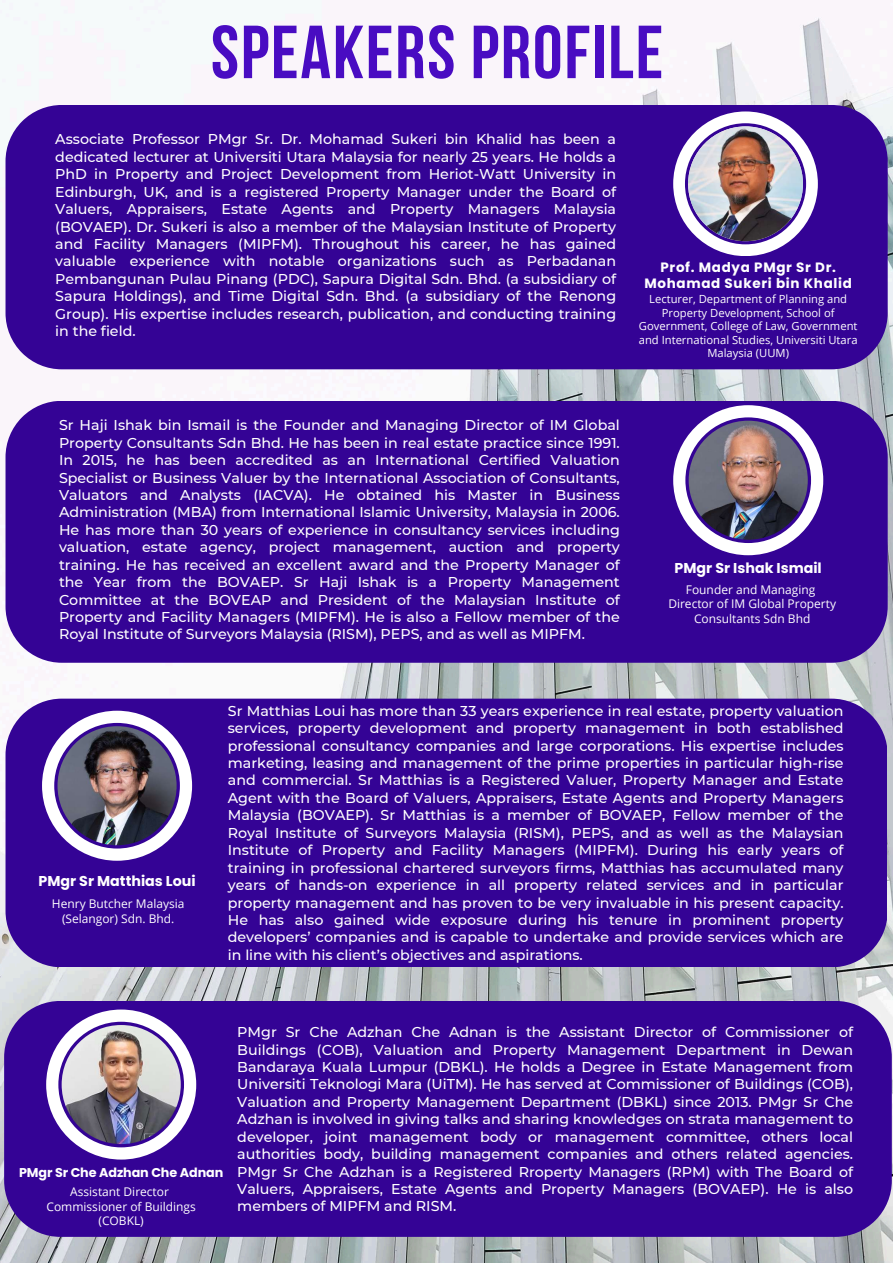
<style>
.page{position:relative;width:893px;height:1263px;background:#fff}
.page>*{position:absolute;margin:0;border:0;box-sizing:border-box;transform-origin:0 0}
.t1{font:75px "Bebas Neue Cyrillic";letter-spacing:.025em;color:#490cc2}
.t2{font:500 14.25px/17.4px "Montserrat";color:#fff;text-align:justify}
.t3{font:700 14.25px "Poppins";color:#fff}
.t4{font:700 13.5px/15.8px "Poppins";letter-spacing:.05em;color:#fff;text-align:center}
.t5{font:700 12.75px "Poppins";letter-spacing:-.01em;color:#fff}
.t6{font:12px/14.6px "Open Sans";color:#fff;text-align:center}
.t7{font:11.25px/13.5px "Open Sans";color:#fff;text-align:center}
</style>
<div class="page">
<img style="left:0;top:17px;width:893px;height:1246px">
<div style="left:6px;top:105px;width:881px;height:264px;background:#340395"></div>
<img style="left:673px;top:111px;width:145px;height:145px">
<div style="left:6px;top:401px;width:881px;height:262px;background:#340395"></div>
<img style="left:673px;top:405px;width:150px;height:150px">
<div style="left:6px;top:699px;width:881px;height:268px;background:#340395"></div>
<img style="left:42px;top:711px;width:150px;height:150px">
<div style="left:4px;top:1001px;width:888px;height:236px;background:#340395"></div>
<img style="left:46px;top:1009px;width:150px;height:150px">
<h1 class="t1" style="left:211px;top:22px;width:454px">SPEAKERS PROFILE</h1>
<p class="t2" style="left:55px;top:130px;width:562px">Associate Professor PMgr Sr. Dr. Mohamad Sukeri bin Khalid has been a dedicated lecturer at Universiti Utara Malaysia for nearly 25 years. He holds a PhD in Property and Project Development from Heriot-Watt University in Edinburgh, UK, and is a registered Property Manager under the Board of Valuers, Appraisers, Estate Agents and Property Managers Malaysia (BOVAEP). Dr. Sukeri is also a member of the Malaysian Institute of Property and Facility Managers (MIPFM). Throughout his career, he has gained valuable experience with notable organizations such as Perbadanan Pembangunan Pulau Pinang (PDC), Sapura Digital Sdn. Bhd. (a subsidiary of Sapura Holdings), and Time Digital Sdn. Bhd. (a subsidiary of the Renong Group). His expertise includes research, publication, and conducting training in the field.</p>
<p class="t4" style="left:644px;top:260px;width:209px">Prof. Madya PMgr Sr Dr.<br>Mohamad Sukeri bin Khalid</p>
<p class="t7" style="left:639px;top:292px;width:220px">Lecturer, Department of Planning and Property Development, School of Government, College of Law, Government and International Studies, Universiti Utara Malaysia (UUM)</p>
<p class="t2" style="left:59px;top:416px;width:562px">Sr Haji Ishak bin Ismail is the Founder and Managing Director of IM Global Property Consultants Sdn Bhd. He has been in real estate practice since 1991.<br>In 2015, he has been accredited as an International Certified Valuation Specialist or Business Valuer by the International Association of Consultants, Valuators and Analysts (IACVA). He obtained his Master in Business Administration (MBA) from International Islamic University, Malaysia in 2006.<br>He has more than 30 years of experience in consultancy services including valuation, estate agency, project management, auction and property training. He has received an excellent award and the Property Manager of the Year from the BOVAEP. Sr Haji Ishak is a Property Management Committee at the BOVEAP and President of the Malaysian Institute of Property and Facility Managers (MIPFM). He is also a Fellow member of the Royal Institute of Surveyors Malaysia (RISM), PEPS, and as well as MIPFM.</p>
<p class="t3" style="left:674px;top:558px;width:149px">PMgr Sr Ishak Ismail</p>
<p class="t6" style="left:668px;top:582px;width:169px">Founder and Managing<br>Director of IM Global Property<br>Consultants Sdn Bhd</p>
<p class="t3" style="left:38px;top:871px;width:159px">PMgr Sr Matthias Loui</p>
<p class="t6" style="left:52px;top:896px;width:134px">Henry Butcher Malaysia (Selangor) Sdn. Bhd.</p>
<p class="t2" style="left:228px;top:702px;width:617px">Sr Matthias Loui has more than 33 years experience in real estate, property valuation services, property development and property management in both established professional consultancy companies and large corporations. His expertise includes marketing, leasing and management of the prime properties in particular high-rise and commercial. Sr Matthias is a Registered Valuer, Property Manager and Estate Agent with the Board of Valuers, Appraisers, Estate Agents and Property Managers Malaysia (BOVAEP). Sr Matthias is a member of BOVAEP, Fellow member of the Royal Institute of Surveyors Malaysia (RISM), PEPS, and as well as the Malaysian Institute of Property and Facility Managers (MIPFM). During his early years of training in professional chartered surveyors firms, Matthias has accumulated many years of hands-on experience in all property related services and in particular property management and has proven to be very invaluable in his present capacity.<br>He has also gained wide exposure during his tenure in prominent property developers’ companies and is capable to undertake and provide services which are in line with his client’s objectives and aspirations.</p>
<p class="t5" style="left:19px;top:1163px;width:206px">PMgr Sr Che Adzhan Che Adnan</p>
<p class="t6" style="left:47px;top:1184px;width:151px">Assistant Director<br>Commissioner of Buildings (COBKL)</p>
<p class="t2" style="left:237px;top:1023px;width:617px">PMgr Sr Che Adzhan Che Adnan is the Assistant Director of Commissioner of Buildings (COB), Valuation and Property Management Department in Dewan Bandaraya Kuala Lumpur (DBKL). He holds a Degree in Estate Management from Universiti Teknologi Mara (UiTM). He has served at Commissioner of Buildings (COB), Valuation and Property Management Department (DBKL) since 2013. PMgr Sr Che Adzhan is involved in giving talks and sharing knowledges on strata management to developer, joint management body or management committee, others local authorities body, building management companies and others related agencies.<br>PMgr Sr Che Adzhan is a Registered Rroperty Managers (RPM) with The Board of Valuers, Appraisers, Estate Agents and Property Managers (BOVAEP). He is also members of MIPFM and RISM.</p>
</div>
